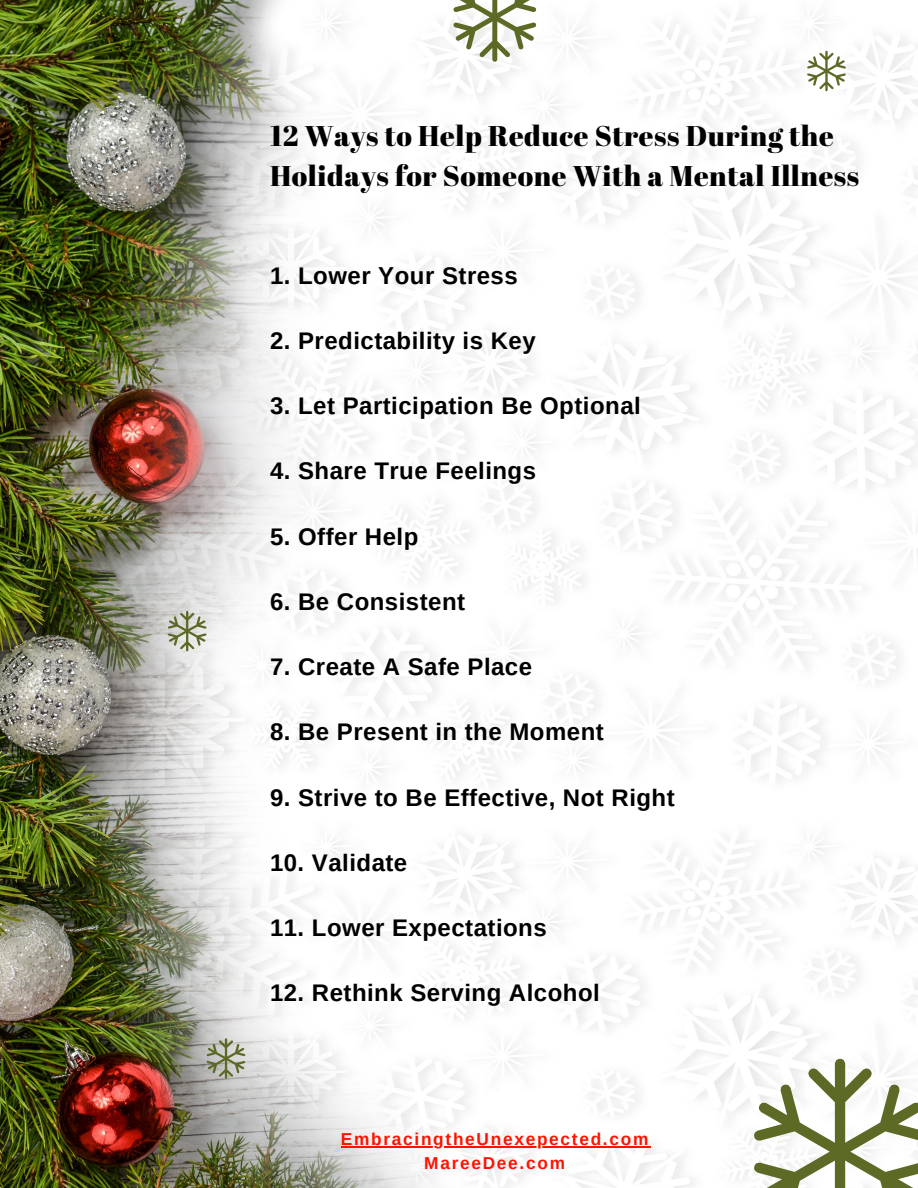
<style>
.page{position:relative;width:918px;height:1188px;background:#fff}
.page>*{position:absolute;margin:0;border:0;box-sizing:border-box;transform-origin:0 0}
.t1{font:28.5px "Abril Fatface";letter-spacing:.02em;color:#000}
.t2{font:700 24px "Arimo";letter-spacing:.02em;color:#000}
.t3{font:700 17.25px "Arimo";letter-spacing:.1em;color:#ff1200}
</style>
<div class="page">
<img style="left:0;top:0;width:918px;height:1188px">
<svg style="left:453px;top:0;width:84px;height:62px"></svg>
<svg style="left:753px;top:1059px;width:165px;height:129px"></svg>
<svg style="left:168px;top:611px;width:39px;height:40px;background:#b8bca7"></svg>
<hr style="left:341px;top:1146px;width:309px;height:2px;background:#ff1200">
<svg style="left:807px;top:51px;width:39px;height:40px"></svg>
<svg style="left:206px;top:1038px;width:40px;height:41px;background:#aaae9a"></svg>
<p class="t1" style="left:270px;top:116px;width:565px">12 Ways to Help Reduce Stress During the</p>
<p class="t1" style="left:270px;top:156px;width:591px">Holidays for Someone With a Mental Illness</p>
<p class="t2" style="left:270px;top:262px;width:249px">1. Lower Your Stress</p>
<p class="t2" style="left:270px;top:327px;width:267px">2. Predictability is Key</p>
<p class="t2" style="left:270px;top:393px;width:372px">3. Let Participation Be Optional</p>
<p class="t2" style="left:270px;top:458px;width:268px">4. Share True Feelings</p>
<p class="t2" style="left:270px;top:523px;width:150px">5. Offer Help</p>
<p class="t2" style="left:270px;top:588px;width:197px">6. Be Consistent</p>
<p class="t2" style="left:270px;top:654px;width:264px">7. Create A Safe Place</p>
<p class="t2" style="left:270px;top:719px;width:335px">8. Be Present in the Moment</p>
<p class="t2" style="left:270px;top:784px;width:406px">9. Strive to Be Effective, Not Right</p>
<p class="t2" style="left:270px;top:849px;width:139px">10. Validate</p>
<p class="t2" style="left:270px;top:915px;width:278px">11. Lower Expectations</p>
<p class="t2" style="left:270px;top:980px;width:331px">12. Rethink Serving Alcohol</p>
<p class="t3" style="left:341px;top:1130px;width:309px">EmbracingtheUnexepected.com</p>
<p class="t3" style="left:424px;top:1153px;width:142px">MareeDee.com</p>
</div>
